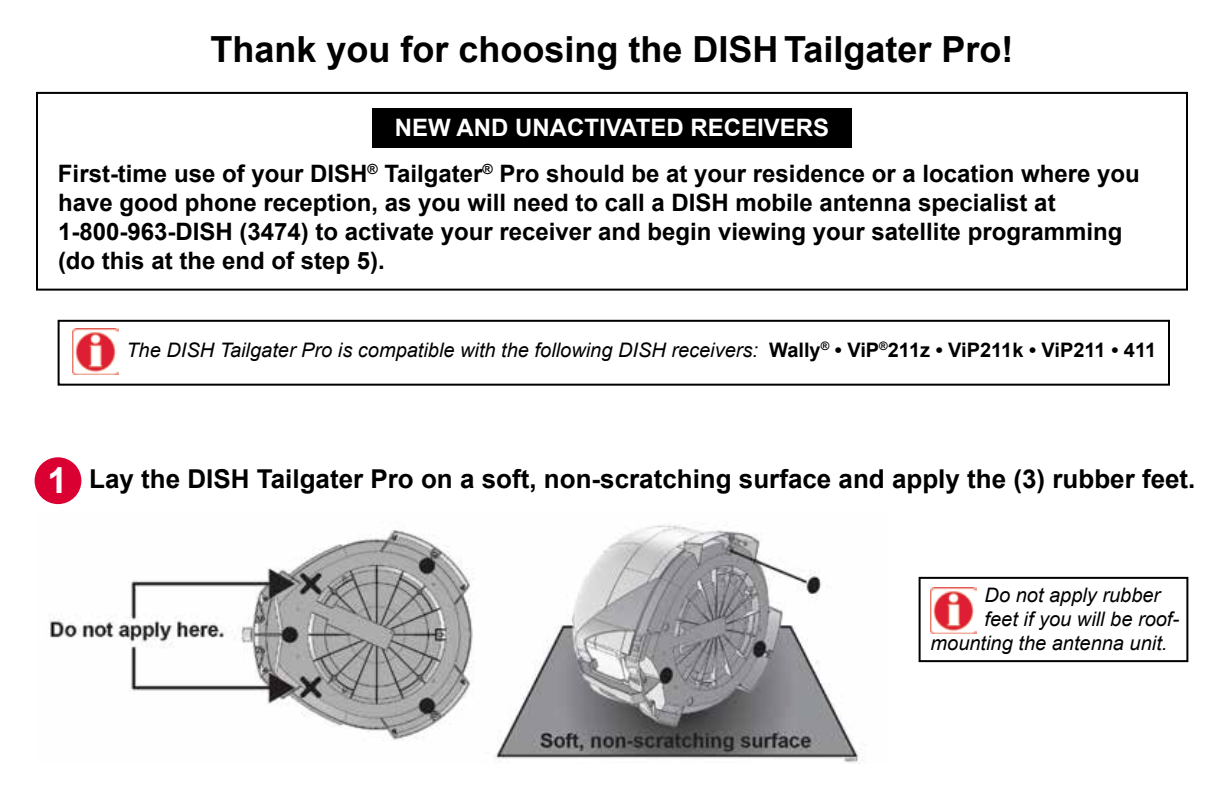
<style>
.page{position:relative;width:1224px;height:792px;background:#fff}
.page>*{position:absolute;margin:0;border:0;box-sizing:border-box;transform-origin:0 0}
.t1{font:700 36px "Arial";color:#000}
.t2{font:700 36px "Arial";color:#fff}
.t3{font:700 26px "Arial";color:#000}
.t4{font:700 24px/28.8px "Arial";color:#000}
.t5{font:700 24px "Arial";color:#fff}
.t6{font:italic 20px "Arial";color:#000}
.s1{font-weight:700;font-style:normal}
</style>
<div class="page">
<div style="left:919px;top:577px;width:269px;height:85px;border:2px solid #000"></div>
<div style="left:58px;top:320px;width:1112px;height:66px;border:2px solid #000"></div>
<div style="left:36px;top:92px;width:1152px;height:199px;border:2px solid #000"></div>
<img style="left:50px;top:522px;width:814px;height:242px">
<div style="left:372px;top:108px;width:480px;height:39px;background:#000"></div>
<div style="left:35px;top:457px;width:46px;height:47px;background:#db0032;border-radius:50%"></div>
<img style="left:931px;top:587px;width:45px;height:46px">
<img style="left:72px;top:328px;width:46px;height:46px">
<h1 class="t1" style="left:210px;top:26px;width:805px">Thank you for choosing the DISH Tailgater Pro!</h1>
<p class="t5" style="left:395px;top:112px;width:436px">NEW AND UNACTIVATED RECEIVERS</p>
<p class="t4" style="left:58px;top:160px;width:1083px">First-time use of your DISH<sup>®</sup> Tailgater<sup>®</sup> Pro should be at your residence or a location where you have good phone reception, as you will need to call a DISH mobile antenna specialist at 1-800-963-DISH (3474) to activate your receiver and begin viewing your satellite programming (do this at the end of step 5).</p>
<p class="t6" style="left:126px;top:337px;width:1031px">The DISH Tailgater Pro is compatible with the following DISH receivers: <span class="s1">Wally</span><sup>®</sup> <span class="s1">• ViP</span><sup>®</sup><span class="s1">211z • ViP211k • ViP211 • 411</span></p>
<h1 class="t2" style="left:48px;top:456px;width:22px">1</h1>
<p class="t3" style="left:89px;top:462px;width:1108px">Lay the DISH Tailgater Pro on a soft, non-scratching surface and apply the (3) rubber feet.</p>
<p class="t6" style="left:985px;top:582px;width:177px">Do not apply rubber</p>
<p class="t6" style="left:985px;top:606px;width:196px">feet if you will be roof-</p>
<p class="t6" style="left:931px;top:630px;width:238px">mounting the antenna unit.</p>
</div>
